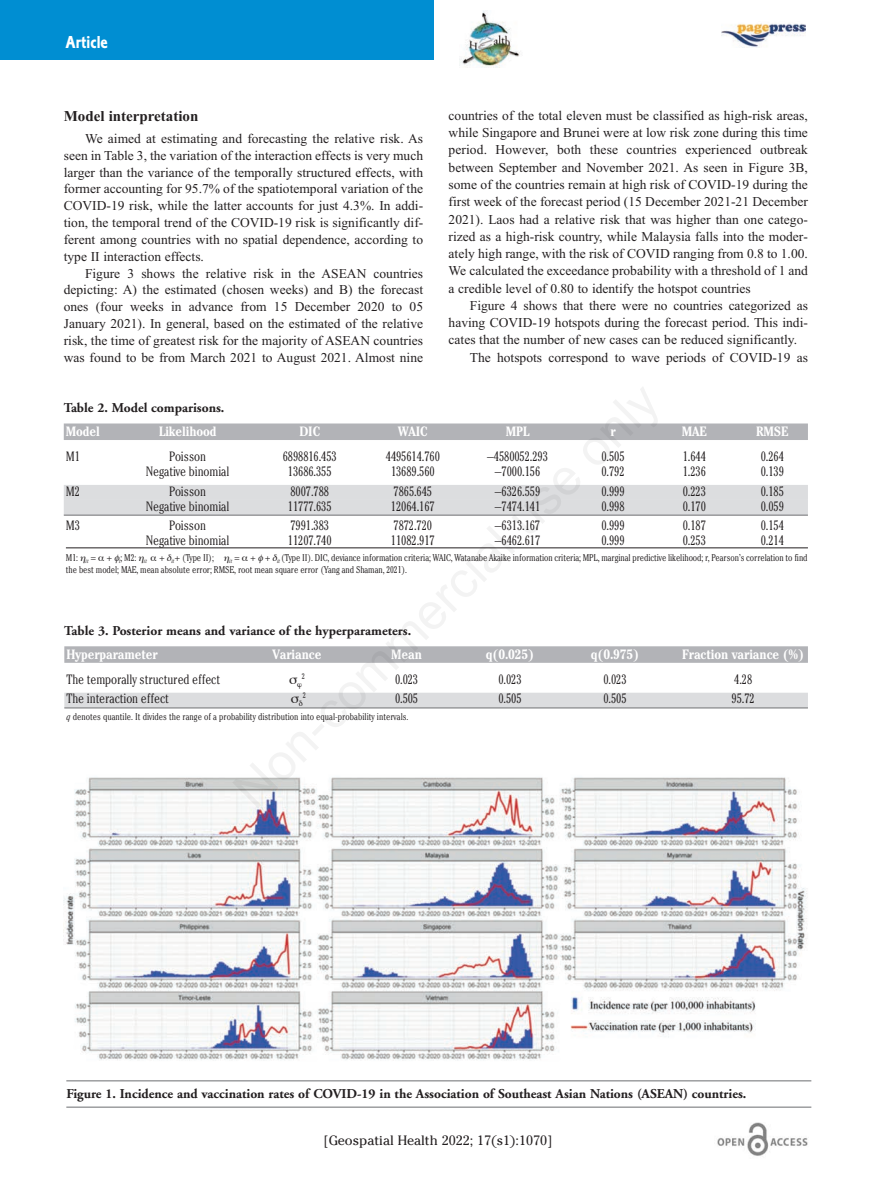
<style>
.page{position:relative;width:893px;height:1191px;background:#fff}
.page>*{position:absolute;margin:0;border:0;box-sizing:border-box;transform-origin:0 0}
.t1{font:18px "Corinthian Bold Condensed Plain";color:#fff}
.t2{font:700 15px "Times New Roman";color:#231f20}
.t3{font:13.5px/16.8px "Times New Roman";color:#231f20;text-align:justify}
.t4{font:300 condensed 13.5px "Cheltenham";letter-spacing:-.01em;color:#231f20}
.t5{font:700 13.5px "Adobe Garamond";color:#231f20}
.t6{font:700 condensed 13.5px "Cheltenham";letter-spacing:-.01em;color:#fff}
.t7{font:13.5px "Cheltenham";color:#231f20}
.t8{font:300 condensed 9.75px/12px "Cheltenham";letter-spacing:-.01em;color:#231f20}
.t9{font:300 condensed 8.1px "Cheltenham";color:#231f20}
.s1{font-style:italic}
</style>
<div class="page">
<div style="left:0;top:0;width:434px;height:60px;background:#008ed2"></div>
<img style="left:717px;top:1123px;width:91px;height:33px">
<img style="left:459px;top:11px;width:61px;height:57px">
<img style="left:721px;top:23px;width:84px;height:25px">
<hr style="left:66px;top:1080px;width:745px;height:1px;background:#6c6d70">
<hr style="left:66px;top:1106px;width:745px;height:1px;background:#6c6d70">
<img style="left:64px;top:777px;width:743px;height:284px">
<div style="left:64px;top:423px;width:744px;height:17px;background:#b2b3b7"></div>
<div style="left:64px;top:485px;width:744px;height:15px;background:#dcdddf"></div>
<div style="left:64px;top:500px;width:744px;height:15px;background:#dcdddf"></div>
<hr style="left:64px;top:515px;width:744px;height:1px;background:#6c6d70">
<hr style="left:66px;top:547px;width:742px;height:1px;background:#231f20">
<div style="left:64px;top:646px;width:744px;height:17px;background:#b2b3b7"></div>
<div style="left:64px;top:692px;width:744px;height:15px;background:#dcdddf"></div>
<hr style="left:64px;top:707px;width:744px;height:1px;background:#6c6d70">
<h1 class="t1" style="left:66px;top:36px;width:44px">Article</h1>
<p class="t2" style="left:64px;top:107px;width:136px">Model interpretation</p>
<p class="t3" style="left:64px;top:130px;width:361px;text-indent:21px">We aimed at estimating and forecasting the relative risk. As seen in Table 3, the variation of the interaction effects is very much larger than the variance of the temporally structured effects, with former accounting for 95.7% of the spatiotemporal variation of the COVID-19 risk, while the latter accounts for just 4.3%. In addi&shy;tion, the temporal trend of the COVID-19 risk is significantly dif&shy;ferent among countries with no spatial dependence, according to type II interaction effects.</p>
<p class="t3" style="left:64px;top:264px;width:361px;text-indent:21px">Figure 3 shows the relative risk in the ASEAN countries depicting: A) the estimated (chosen weeks) and B) the forecast ones (four weeks in advance from 15 December 2020 to 05<br>January 2021). In general, based on the estimated of the relative risk, the time of greatest risk for the majority of ASEAN countries was found to be from March 2021 to August 2021. Almost nine</p>
<p class="t3" style="left:449px;top:107px;width:361px;line-height:17.2px">countries of the total eleven must be classified as high-risk areas, while Singapore and Brunei were at low risk zone during this time period. However, both these countries experienced outbreak between September and November 2021. As seen in Figure 3B, some of the countries remain at high risk of COVID-19 during the first week of the forecast period (15 December 2021-21 December 2021). Laos had a relative risk that was higher than one catego&shy;rized as a high-risk country, while Malaysia falls into the moder&shy;ately high range, with the risk of COVID ranging from 0.8 to 1.00.<br>We calculated the exceedance probability with a threshold of 1 and a credible level of 0.80 to identify the hotspot countries</p>
<p class="t3" style="left:470px;top:297px;width:340px">Figure 4 shows that there were no countries categorized as</p>
<p class="t3" style="left:449px;top:314px;width:361px">having COVID-19 hotspots during the forecast period. This indi-</p>
<p class="t3" style="left:449px;top:331px;width:350px">cates that the number of new cases can be reduced significantly.</p>
<p class="t3" style="left:470px;top:349px;width:340px">The hotspots correspond to wave periods of COVID-19 as</p>
<p class="t5" style="left:64px;top:402px;width:162px">Table 2. Model comparisons.</p>
<p class="t6" style="left:66px;top:426px;width:35px">Model</p>
<p class="t6" style="left:159px;top:426px;width:59px">Likelihood</p>
<p class="t6" style="left:299px;top:426px;width:22px">DIC</p>
<p class="t6" style="left:398px;top:426px;width:31px">WAIC</p>
<p class="t6" style="left:506px;top:426px;width:25px">MPL</p>
<p class="t6" style="left:610px;top:426px;width:7px">r</p>
<p class="t6" style="left:682px;top:426px;width:27px">MAE</p>
<p class="t6" style="left:756px;top:426px;width:34px">RMSE</p>
<p class="t4" style="left:66px;top:452px;width:16px">M1</p>
<p class="t4" style="left:169px;top:452px;width:38px">Poisson</p>
<p class="t4" style="left:283px;top:452px;width:56px">6898816.453</p>
<p class="t4" style="left:386px;top:452px;width:56px">4495614.760</p>
<p class="t4" style="left:487px;top:452px;width:62px">–4580052.293</p>
<p class="t4" style="left:601px;top:452px;width:25px">0.505</p>
<p class="t4" style="left:683px;top:452px;width:25px">1.644</p>
<p class="t4" style="left:761px;top:452px;width:25px">0.264</p>
<p class="t4" style="left:146px;top:467px;width:85px">Negative binomial</p>
<p class="t4" style="left:288px;top:467px;width:45px">13686.355</p>
<p class="t4" style="left:391px;top:467px;width:45px">13689.560</p>
<p class="t4" style="left:495px;top:467px;width:47px">–7000.156</p>
<p class="t4" style="left:601px;top:467px;width:25px">0.792</p>
<p class="t4" style="left:683px;top:467px;width:25px">1.236</p>
<p class="t4" style="left:761px;top:467px;width:25px">0.139</p>
<p class="t4" style="left:66px;top:486px;width:16px">M2</p>
<p class="t4" style="left:169px;top:486px;width:38px">Poisson</p>
<p class="t4" style="left:290px;top:486px;width:40px">8007.788</p>
<p class="t4" style="left:394px;top:486px;width:40px">7865.645</p>
<p class="t4" style="left:495px;top:486px;width:47px">–6326.559</p>
<p class="t4" style="left:601px;top:486px;width:25px">0.999</p>
<p class="t4" style="left:683px;top:486px;width:25px">0.223</p>
<p class="t4" style="left:761px;top:486px;width:25px">0.185</p>
<p class="t4" style="left:146px;top:501px;width:85px">Negative binomial</p>
<p class="t4" style="left:288px;top:501px;width:45px">11777.635</p>
<p class="t4" style="left:391px;top:501px;width:45px">12064.167</p>
<p class="t4" style="left:495px;top:501px;width:47px">–7474.141</p>
<p class="t4" style="left:601px;top:501px;width:25px">0.998</p>
<p class="t4" style="left:683px;top:501px;width:25px">0.170</p>
<p class="t4" style="left:761px;top:501px;width:25px">0.059</p>
<p class="t4" style="left:66px;top:520px;width:16px">M3</p>
<p class="t4" style="left:169px;top:520px;width:38px">Poisson</p>
<p class="t4" style="left:290px;top:520px;width:40px">7991.383</p>
<p class="t4" style="left:394px;top:520px;width:40px">7872.720</p>
<p class="t4" style="left:495px;top:520px;width:47px">–6313.167</p>
<p class="t4" style="left:601px;top:520px;width:25px">0.999</p>
<p class="t4" style="left:683px;top:520px;width:25px">0.187</p>
<p class="t4" style="left:761px;top:520px;width:25px">0.154</p>
<p class="t4" style="left:146px;top:535px;width:85px">Negative binomial</p>
<p class="t4" style="left:288px;top:535px;width:45px">11207.740</p>
<p class="t4" style="left:391px;top:535px;width:45px">11082.917</p>
<p class="t4" style="left:495px;top:535px;width:47px">–6462.617</p>
<p class="t4" style="left:601px;top:535px;width:25px">0.999</p>
<p class="t4" style="left:683px;top:535px;width:25px">0.253</p>
<p class="t4" style="left:761px;top:535px;width:25px">0.214</p>
<p class="t8" style="left:66px;top:553px;width:149px">M1: <sub>it</sub> = + <sub>t</sub>; M2: <sub>it</sub> + <sub>it</sub>+ (Type II);</p>
<p class="t8" style="left:66px;top:553px;width:743px;text-indent:163px"><sub>it</sub> = + + <sub>it</sub> (Type II). DIC, deviance information criteria; WAIC, Watanabe Akaike information criteria; MPL, marginal predictive likelihood; r, Pearson’s correlation to find the best model; MAE, mean absolute error; RMSE, root mean square error (Yang and Shaman, 2021).</p>
<p class="t5" style="left:64px;top:625px;width:348px">Table 3. Posterior means and variance of the hyperparameters.</p>
<p class="t6" style="left:66px;top:649px;width:93px">Hyperparameter</p>
<p class="t6" style="left:273px;top:649px;width:50px">Variance</p>
<p class="t6" style="left:391px;top:649px;width:32px">Mean</p>
<p class="t6" style="left:486px;top:649px;width:50px">q(0.025)</p>
<p class="t6" style="left:591px;top:649px;width:50px">q(0.975)</p>
<p class="t6" style="left:682px;top:649px;width:123px">Fraction variance (%)</p>
<p class="t4" style="left:66px;top:675px;width:155px">The temporally structured effect</p>
<p class="t9" style="left:289px;top:673px;width:17px">▲ 2</p>
<p class="t4" style="left:395px;top:674px;width:25px">0.023</p>
<p class="t4" style="left:498px;top:674px;width:25px">0.023</p>
<p class="t4" style="left:603px;top:674px;width:25px">0.023</p>
<p class="t4" style="left:734px;top:674px;width:20px">4.28</p>
<p class="t4" style="left:66px;top:694px;width:104px">The interaction effect</p>
<p class="t9" style="left:291px;top:692px;width:17px">▲ 2</p>
<p class="t4" style="left:395px;top:694px;width:25px">0.505</p>
<p class="t4" style="left:498px;top:694px;width:25px">0.505</p>
<p class="t4" style="left:603px;top:694px;width:25px">0.505</p>
<p class="t4" style="left:732px;top:694px;width:25px">95.72</p>
<p class="t8" style="left:66px;top:711px;width:344px"><span class="s1">q</span> denotes quantile. It divides the range of a probability distribution into equal-probability intervals.</p>
<p class="t5" style="left:66px;top:1088px;width:682px">Figure 1. Incidence and vaccination rates of COVID-19 in the Association of Southeast Asian Nations (ASEAN) countries.</p>
<p class="t7" style="left:323px;top:1132px;width:231px">[Geospatial Health 2022; 17(s1):1070]</p>
</div>
